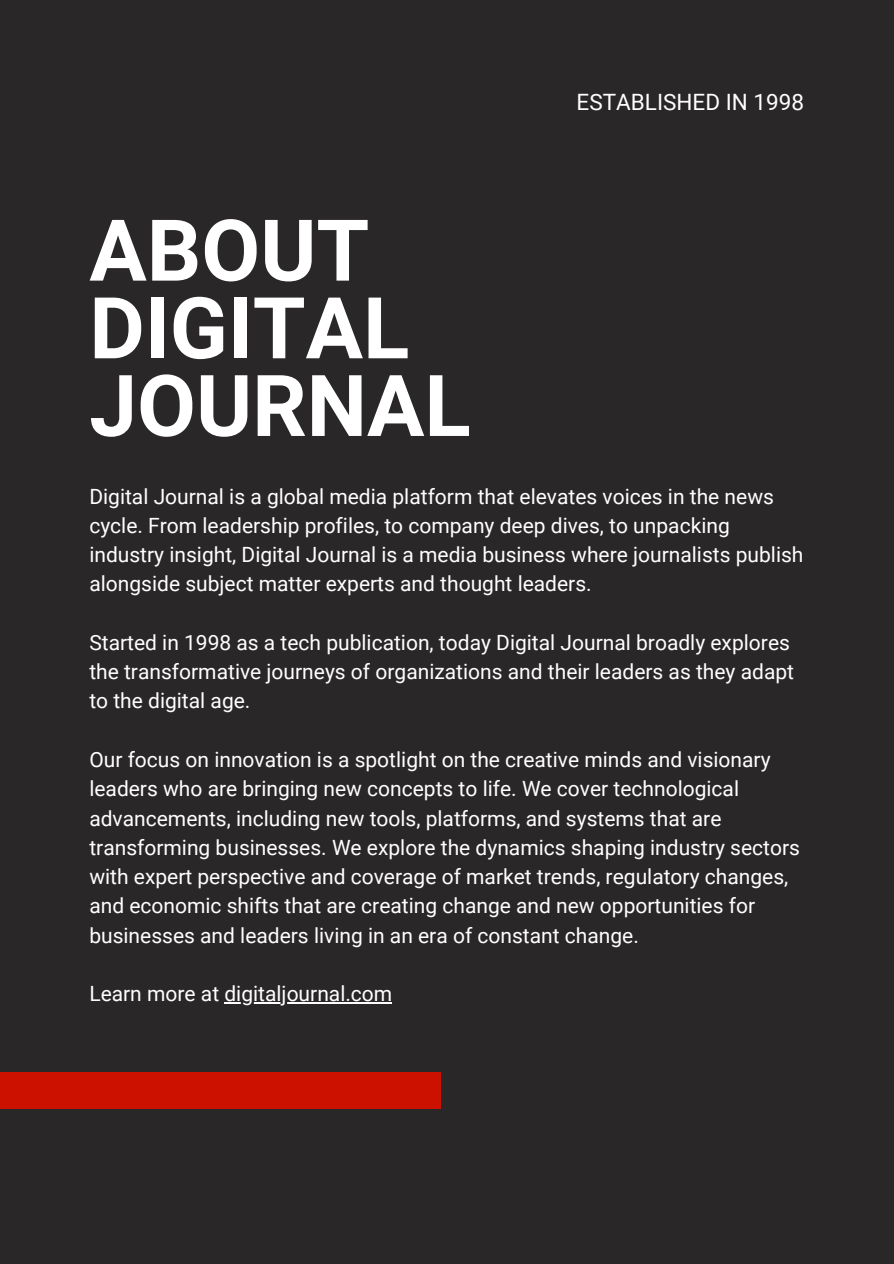
<style>
.page{position:relative;width:894px;height:1264px;background:#fff}
.page>*{position:absolute;margin:0;border:0;box-sizing:border-box;transform-origin:0 0}
.t1{font:700 85.35px/77.7px "Roboto";color:#fff}
.t2{font:22.5px "Roboto";color:#fff}
.t3{font:21px/29.2px "Roboto";color:#fff}
</style>
<div class="page">
<div style="left:0;top:0;width:893px;height:1263px;background:#2a2728"></div>
<hr style="left:224px;top:1002px;width:168px;height:1px;background:#fff">
<div style="left:0;top:1072px;width:440px;height:36px;background:#c10"></div>
<p class="t1" style="left:89px;top:212px;width:383px">ABOUT<br>DIGITAL<br>JOURNAL</p>
<p class="t2" style="left:576px;top:89px;width:229px">ESTABLISHED IN 1998</p>
<h2 class="t3" style="left:89px;top:482px;width:715px">Digital Journal is a global media platform that elevates voices in the news cycle. From leadership profiles, to company deep dives, to unpacking industry insight, Digital Journal is a media business where journalists publish alongside subject matter experts and thought leaders.</h2>
<h1 class="t3" style="left:89px;top:628px;width:706px">Started in 1998 as a tech publication, today Digital Journal broadly explores the transformative journeys of organizations and their leaders as they adapt to the digital age.</h1>
<p class="t3" style="left:89px;top:745px;width:712px">Our focus on innovation is a spotlight on the creative minds and visionary leaders who are bringing new concepts to life. We cover technological advancements, including new tools, platforms, and systems that are transforming businesses. We explore the dynamics shaping industry sectors with expert perspective and coverage of market trends, regulatory changes, and economic shifts that are creating change and new opportunities for businesses and leaders living in an era of constant change.</p>
<p class="t3" style="left:89px;top:979px;width:304px">Learn more at digitaljournal.com</p>
</div>
